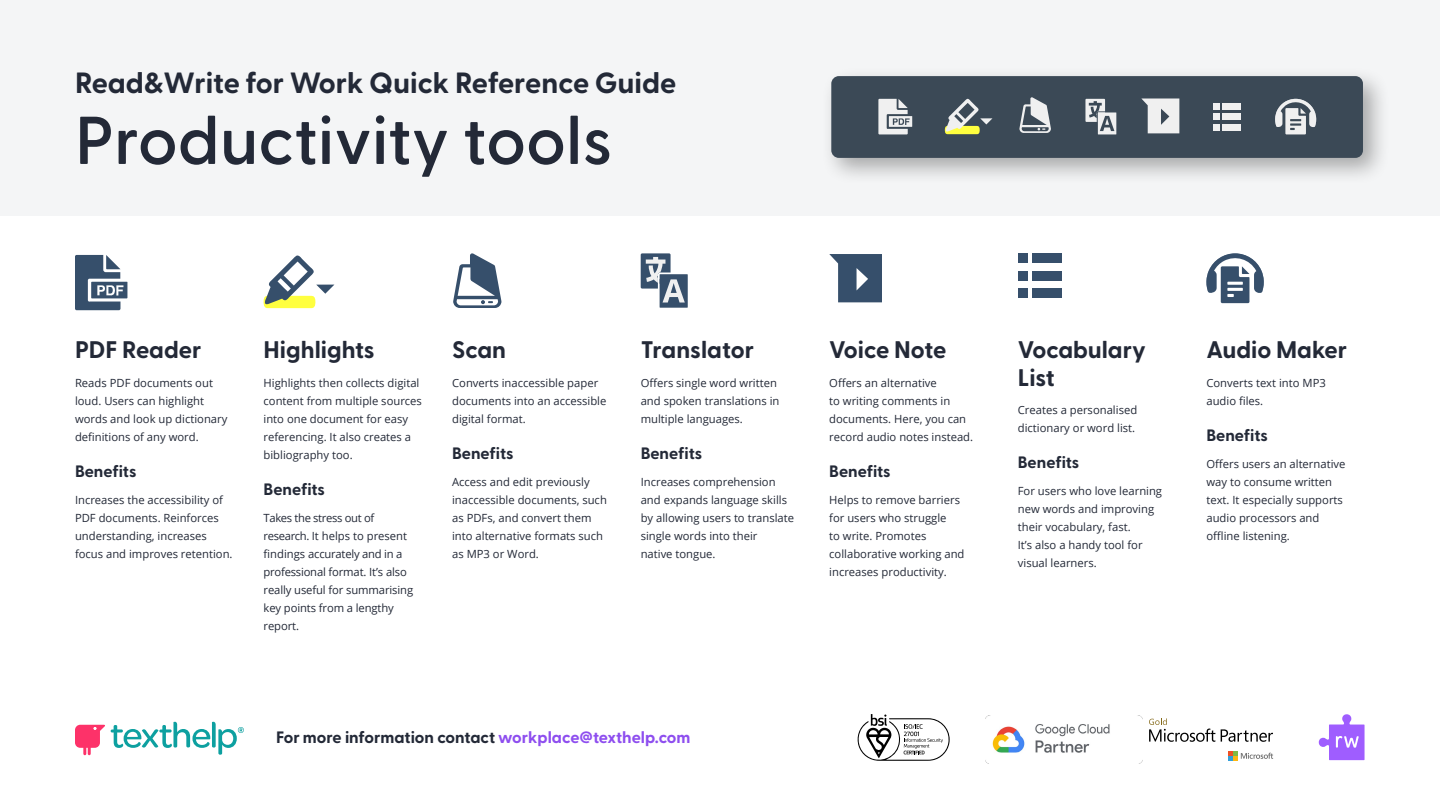
<style>
.page{position:relative;width:1440px;height:810px;background:#fff}
.page>*{position:absolute;margin:0;border:0;box-sizing:border-box;transform-origin:0 0}
.t1{font:600 67.5px "Greycliff CF";color:#232937}
.t2{font:700 29.25px "Greycliff CF";color:#232937}
.t3{font:700 24px/28.5px "Greycliff CF";color:#232937}
.Feature_Subhead{font:700 16.5px "Greycliff CF";color:#232937}
.t4{font:11.25px/18px "Open Sans";color:#232937}
.s1{color:#8e4eef}
</style>
<div class="page">
<div style="left:0;top:0;width:1440px;height:216px;background:#f4f5f6"></div>
<svg style="left:1319px;top:714px;width:46px;height:46px"></svg>
<div style="left:821px;top:66px;width:570px;height:119px;background:#000;opacity:.32"></div>
<div style="left:831px;top:76px;width:532px;height:82px;background:#3b4956;border-radius:8px"></div>
<svg style="left:1019px;top:97px;width:32px;height:36px"></svg>
<svg style="left:878px;top:99px;width:34px;height:35px"></svg>
<svg style="left:1275px;top:98px;width:42px;height:36px"></svg>
<svg style="left:1142px;top:99px;width:37px;height:34px"></svg>
<svg style="left:945px;top:99px;width:47px;height:35px"></svg>
<svg style="left:1085px;top:99px;width:31px;height:35px"></svg>
<div style="left:1222px;top:125px;width:18px;height:6px;background:#f0f0f0"></div>
<div style="left:1222px;top:114px;width:18px;height:6px;background:#f0f0f0"></div>
<div style="left:1222px;top:103px;width:18px;height:6px;background:#f0f0f0"></div>
<svg style="left:1213px;top:103px;width:6px;height:28px"></svg>
<svg style="left:75px;top:255px;width:53px;height:55px"></svg>
<svg style="left:264px;top:255px;width:70px;height:53px"></svg>
<svg style="left:453px;top:253px;width:48px;height:55px"></svg>
<svg style="left:641px;top:253px;width:47px;height:55px"></svg>
<svg style="left:829px;top:254px;width:53px;height:48px"></svg>
<div style="left:1033px;top:288px;width:29px;height:10px;background:#364f6b"></div>
<div style="left:1033px;top:271px;width:29px;height:9px;background:#364f6b"></div>
<div style="left:1018px;top:288px;width:10px;height:10px;background:#364f6b"></div>
<div style="left:1033px;top:253px;width:29px;height:10px;background:#364f6b"></div>
<div style="left:1018px;top:253px;width:10px;height:10px;background:#364f6b"></div>
<div style="left:1018px;top:271px;width:10px;height:9px;background:#364f6b"></div>
<svg style="left:1206px;top:253px;width:58px;height:50px"></svg>
<svg style="left:75px;top:722px;width:169px;height:33px"></svg>
<svg style="left:857px;top:714px;width:93px;height:47px"></svg>
<img style="left:985px;top:716px;width:158px;height:48px">
<svg style="left:1221px;top:729px;width:52px;height:13px"></svg>
<svg style="left:1228px;top:751px;width:45px;height:10px"></svg>
<svg style="left:1149px;top:718px;width:66px;height:24px"></svg>
<h1 class="t2" style="left:75px;top:66px;width:603px">Read&amp;Write for Work Quick Reference Guide</h1>
<h1 class="t1" style="left:75px;top:100px;width:539px">Productivity tools</h1>
<h2 class="t3" style="left:75px;top:336px;width:128px">PDF Reader</h2>
<p class="t4" style="left:75px;top:374px;width:154px">Reads PDF documents out loud. Users can highlight words and look up dictionary definitions of any word.</p>
<h3 class="Feature_Subhead" style="left:75px;top:461px;width:63px">Benefits</h3>
<p class="t4" style="left:75px;top:491px;width:159px">Increases the accessibility of<br>PDF documents. Reinforces understanding, increases focus and improves retention.</p>
<h2 class="t3" style="left:264px;top:336px;width:113px">Highlights</h2>
<p class="t4" style="left:264px;top:374px;width:160px">Highlights then collects digital content from multiple sources into one document for easy referencing. It also creates a bibliography too.</p>
<h3 class="Feature_Subhead" style="left:264px;top:479px;width:63px">Benefits</h3>
<p class="t4" style="left:264px;top:509px;width:151px">Takes the stress out of research. It helps to present findings accurately and in a professional format. It’s also really useful for summarising key points from a lengthy report.</p>
<h2 class="t3" style="left:452px;top:336px;width:56px">Scan</h2>
<p class="t4" style="left:452px;top:374px;width:156px">Converts inaccessible paper documents into an accessible digital format.</p>
<h3 class="Feature_Subhead" style="left:452px;top:443px;width:63px">Benefits</h3>
<p class="t4" style="left:452px;top:473px;width:156px">Access and edit previously inaccessible documents, such as PDFs, and convert them into alternative formats such as MP3 or Word.</p>
<h2 class="t3" style="left:641px;top:336px;width:115px">Translator</h2>
<p class="t4" style="left:641px;top:374px;width:140px">Offers single word written and spoken translations in multiple languages.</p>
<h3 class="Feature_Subhead" style="left:641px;top:443px;width:63px">Benefits</h3>
<p class="t4" style="left:641px;top:473px;width:155px">Increases comprehension and expands language skills by allowing users to translate single words into their<br>native tongue.</p>
<h2 class="t3" style="left:829px;top:336px;width:119px">Voice Note</h2>
<p class="t4" style="left:829px;top:374px;width:145px">Offers an alternative<br>to writing comments in documents. Here, you can record audio notes instead.</p>
<h3 class="Feature_Subhead" style="left:829px;top:461px;width:63px">Benefits</h3>
<p class="t4" style="left:829px;top:491px;width:137px">Helps to remove barriers for users who struggle<br>to write. Promotes collaborative working and increases productivity.</p>
<p class="Feature_Subhead" style="left:276px;top:727px;width:416px">For more information contact <span class="s1">workplace@texthelp.com</span></p>
<h2 class="t3" style="left:1018px;top:336px;width:129px">Vocabulary<br>List</h2>
<p class="t4" style="left:1018px;top:401px;width:121px">Creates a personalised dictionary or word list.</p>
<h3 class="Feature_Subhead" style="left:1018px;top:452px;width:63px">Benefits</h3>
<p class="t4" style="left:1018px;top:482px;width:146px">For users who love learning new words and improving their vocabulary, fast.<br>It’s also a handy tool for visual learners.</p>
<h2 class="t3" style="left:1206px;top:336px;width:142px">Audio Maker</h2>
<p class="t4" style="left:1206px;top:374px;width:121px">Converts text into MP3 audio files.</p>
<h3 class="Feature_Subhead" style="left:1206px;top:425px;width:63px">Benefits</h3>
<p class="t4" style="left:1206px;top:455px;width:141px">Offers users an alternative way to consume written text. It especially supports audio processors and offline listening.</p>
</div>
